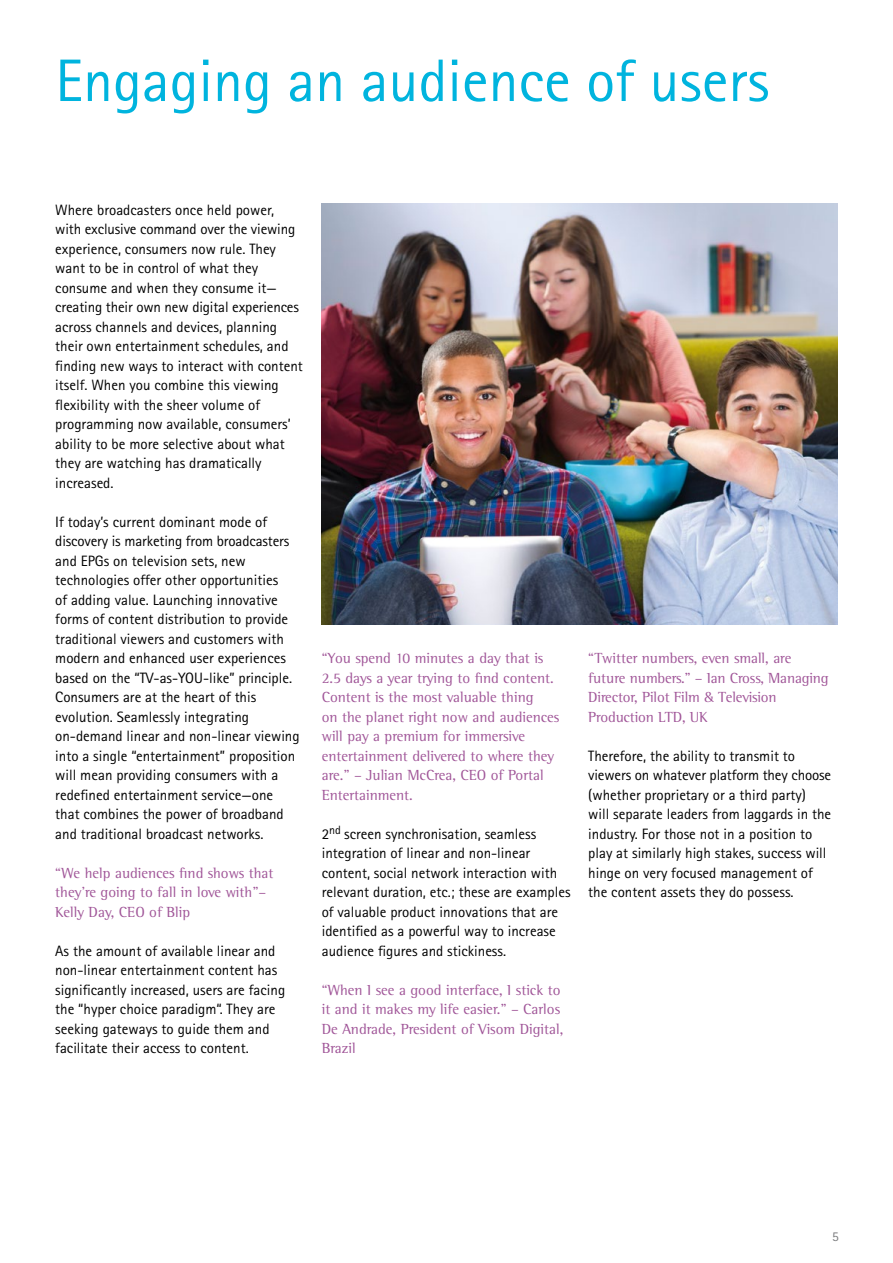
<style>
.page{position:relative;width:893px;height:1263px;background:#fff}
.page>*{position:absolute;margin:0;border:0;box-sizing:border-box;transform-origin:0 0}
.t1{font:60px "Agfa Rotis Sans Serif";color:#00b4de}
.t2{font:15px/19.5px "Agfa Rotis Sans Serif";color:#000}
.t3{font:15px/19.5px "Agfa Rotis Semi Serif";color:#a05598}
.t4{font:13.5px "Agfa Rotis Sans Serif";color:#7b7c7e}
</style>
<div class="page">
<img style="left:322px;top:203px;width:516px;height:421px">
<h1 class="t1" style="left:55px;top:45px;width:716px">Engaging an audience of users</h1>
<p class="t2" style="left:55px;top:200px;width:249px">Where broadcasters once held power, with exclusive command over the viewing experience, consumers now rule. They want to be in control of what they consume and when they consume it— creating their own new digital experiences across channels and devices, planning their own entertainment schedules, and finding new ways to interact with content itself. When you combine this viewing flexibility with the sheer volume of programming now available, consumers’ ability to be more selective about what they are watching has dramatically increased.</p>
<p class="t2" style="left:55px;top:512px;width:246px">If today’s current dominant mode of discovery is marketing from broadcasters and EPGs on television sets, new technologies offer other opportunities<br>of adding value. Launching innovative forms of content distribution to provide traditional viewers and customers with modern and enhanced user experiences based on the “TV-as-YOU-like” principle.<br>Consumers are at the heart of this evolution. Seamlessly integrating on-demand linear and non-linear viewing into a single “entertainment” proposition will mean providing consumers with a redefined entertainment service—one that combines the power of broadband and traditional broadcast networks.</p>
<p class="t3" style="left:55px;top:863px;width:220px">“We help audiences find shows that they’re going to fall in love with”–<br>Kelly Day, CEO of Blip</p>
<p class="t2" style="left:55px;top:941px;width:231px">As the amount of available linear and non-linear entertainment content has significantly increased, users are facing the “hyper choice paradigm“. They are seeking gateways to guide them and facilitate their access to content.</p>
<p class="t3" style="left:322px;top:648px;width:239px">“You spend 10 minutes a day that is 2.5 days a year trying to find content.<br>Content is the most valuable thing<br>on the planet right now and audiences will pay a premium for immersive entertainment delivered to where they are.” – Julian McCrea, CEO of Portal Entertainment.</p>
<p class="t2" style="left:322px;top:824px;width:250px">2<sup>nd</sup> screen synchronisation, seamless integration of linear and non-linear content, social network interaction with relevant duration, etc.; these are examples of valuable product innovations that are identified as a powerful way to increase audience figures and stickiness.</p>
<p class="t3" style="left:322px;top:980px;width:243px">“When I see a good interface, I stick to it and it makes my life easier.” – Carlos<br>De Andrade, President of Visom Digital,<br>Brazil</p>
<p class="t3" style="left:588px;top:648px;width:242px">“Twitter numbers, even small, are future numbers.” – Ian Cross, Managing<br>Director, Pilot Film &amp; Television<br>Production LTD, UK</p>
<p class="t2" style="left:588px;top:746px;width:244px">Therefore, the ability to transmit to viewers on whatever platform they choose (whether proprietary or a third party)<br>will separate leaders from laggards in the industry. For those not in a position to play at similarly high stakes, success will hinge on very focused management of the content assets they do possess.</p>
<p class="t4" style="left:832px;top:1228px;width:8px">5</p>
</div>
